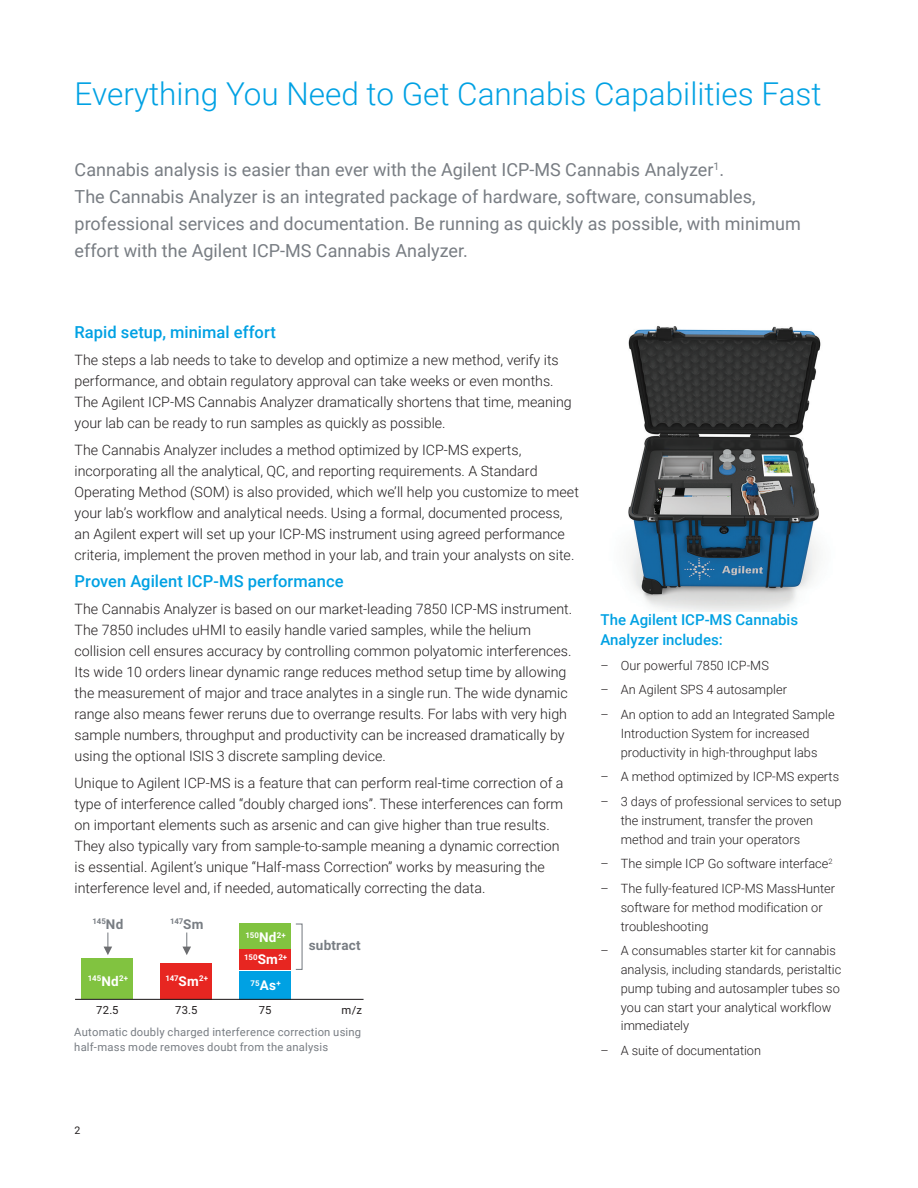
<style>
.page{position:relative;width:918px;height:1188px;background:#fff}
.page>*{position:absolute;margin:0;border:0;box-sizing:border-box;transform-origin:0 0}
.BROCHURE_int_head_bl{font:300 31.5px "Roboto";color:#00a1e3}
.BROCHURE_paragraph_g{font:18px/27px "Roboto";color:#787d83}
.BROCHURE_subhead_blu{font:500 16.5px "Roboto";letter-spacing:.005em;color:#00a1e3}
.BROCHURE_callout_sub{font:500 15px/19.5px "Roboto";color:#00a1e3}
.BROCHURE_text_black{font:300 14.25px/21px "Roboto";color:#231f20}
.t1{font:700 13.5px "Roboto";letter-spacing:.015em;color:#787d83}
.BROCHURE_callout_tex{font:300 12.75px/18.8px "Roboto";color:#231f20}
.BROCHURE_caption_gra{font:11.25px/15px "Roboto";letter-spacing:.02em;color:#787d83}
.t2{font:11.25px "Roboto";color:#231f20}
.t3{font:10.5px "Roboto";color:#231f20}
.t4{font:700 7.8px "Roboto";color:#fff}
.t5{font:700 7.8px "Roboto";letter-spacing:-.015em;color:#787d83}
.s1{font-size:13.5px}
</style>
<div class="page">
<img style="left:628px;top:326px;width:193px;height:286px">
<svg style="left:104px;top:933px;width:8px;height:22px"></svg>
<div style="left:295px;top:923px;width:8px;height:47px;border:1px solid #787d83"></div>
<div style="left:82px;top:959px;width:51px;height:40px;background:#81c340"></div>
<svg style="left:182px;top:933px;width:9px;height:22px"></svg>
<div style="left:161px;top:963px;width:51px;height:36px;background:#e72621"></div>
<div style="left:240px;top:971px;width:51px;height:28px;background:#00a1e3"></div>
<div style="left:240px;top:949px;width:51px;height:21px;background:#e72621"></div>
<div style="left:240px;top:923px;width:51px;height:26px;background:#81c340"></div>
<hr style="left:75px;top:999px;width:289px;height:1px;background:#231f20">
<p class="BROCHURE_int_head_bl" style="left:75px;top:71px;width:749px">Everything You Need to Get Cannabis Capabilities Fast</p>
<p class="BROCHURE_paragraph_g" style="left:75px;top:155px;width:728px">Cannabis analysis is easier than ever with the Agilent ICP-MS Cannabis Analyzer<sup>1</sup>.<br>The Cannabis Analyzer is an integrated package of hardware, software, consumables, professional services and documentation. Be running as quickly as possible, with minimum effort with the Agilent ICP-MS Cannabis Analyzer.</p>
<p class="BROCHURE_subhead_blu" style="left:75px;top:320px;width:203px">Rapid setup, minimal effort</p>
<p class="BROCHURE_text_black" style="left:75px;top:348px;width:499px">The steps a lab needs to take to develop and optimize a new method, verify its performance, and obtain regulatory approval can take weeks or even months.<br>The Agilent ICP-MS Cannabis Analyzer dramatically shortens that time, meaning your lab can be ready to run samples as quickly as possible.</p>
<p class="BROCHURE_text_black" style="left:75px;top:438px;width:506px">The Cannabis Analyzer includes a method optimized by ICP-MS experts, incorporating all the analytical, QC, and reporting requirements. A Standard Operating Method (SOM) is also provided, which we’ll help you customize to meet your lab’s workflow and analytical needs. Using a formal, documented process, an Agilent expert will set up your ICP-MS instrument using agreed performance criteria, implement the proven method in your lab, and train your analysts on site.</p>
<p class="BROCHURE_subhead_blu" style="left:75px;top:569px;width:271px">Proven Agilent ICP-MS performance</p>
<p class="BROCHURE_text_black" style="left:75px;top:597px;width:499px">The Cannabis Analyzer is based on our market-leading 7850 ICP-MS instrument.<br>The 7850 includes uHMI to easily handle varied samples, while the helium collision cell ensures accuracy by controlling common polyatomic interferences.<br>Its wide 10 orders linear dynamic range reduces method setup time by allowing the measurement of major and trace analytes in a single run. The wide dynamic range also means fewer reruns due to overrange results. For labs with very high sample numbers, throughput and productivity can be increased dramatically by using the optional ISIS 3 discrete sampling device.</p>
<p class="BROCHURE_text_black" style="left:75px;top:771px;width:490px">Unique to Agilent ICP-MS is a feature that can perform real-time correction of a type of interference called “doubly charged ions”. These interferences can form on important elements such as arsenic and can give higher than true results.<br>They also typically vary from sample-to-sample meaning a dynamic correction is essential. Agilent’s unique “Half-mass Correction” works by measuring the interference level and, if needed, automatically correcting the data.</p>
<p class="t5" style="left:92px;top:916px;width:33px">145<span class="s1">Nd</span></p>
<p class="t5" style="left:170px;top:916px;width:35px">147<span class="s1">Sm</span></p>
<p class="t4" style="left:88px;top:973px;width:42px">145<span class="s1">Nd</span>2+</p>
<p class="t4" style="left:165px;top:973px;width:44px">147<span class="s1">Sm</span>2+</p>
<p class="t4" style="left:245px;top:930px;width:42px">150<span class="s1">Nd</span>2+</p>
<p class="t4" style="left:244px;top:952px;width:45px">150<span class="s1">Sm</span>2+</p>
<p class="t4" style="left:251px;top:977px;width:31px">75<span class="s1">As</span>+</p>
<p class="t2" style="left:96px;top:1002px;width:24px">72.5</p>
<p class="t2" style="left:175px;top:1002px;width:24px">73.5</p>
<p class="t2" style="left:259px;top:1002px;width:14px">75</p>
<p class="t1" style="left:309px;top:936px;width:53px">subtract</p>
<p class="t2" style="left:342px;top:1002px;width:22px">m/z</p>
<p class="BROCHURE_caption_gra" style="left:74px;top:1024px;width:288px">Automatic doubly charged interference correction using half-mass mode removes doubt from the analysis</p>
<p class="BROCHURE_callout_sub" style="left:601px;top:610px;width:199px">The Agilent ICP-MS Cannabis<br>Analyzer includes:</p>
<p class="BROCHURE_callout_tex" style="left:601px;top:655px;width:170px">– Our powerful 7850 ICP-MS</p>
<p class="BROCHURE_callout_tex" style="left:601px;top:680px;width:188px">– An Agilent SPS 4 autosampler</p>
<p class="BROCHURE_callout_tex" style="left:601px;top:705px;width:236px;text-align:center">– An option to add an Integrated Sample<br>Introduction System for increased productivity in high-throughput labs</p>
<p class="BROCHURE_callout_tex" style="left:601px;top:767px;width:240px">– A method optimized by ICP-MS experts</p>
<p class="BROCHURE_callout_tex" style="left:621px;top:792px;width:222px;text-indent:-20px">– 3 days of professional services to setup the instrument, transfer the proven method and train your operators</p>
<p class="BROCHURE_callout_tex" style="left:601px;top:854px;width:233px">– The simple ICP Go software interface<sup>2</sup></p>
<p class="BROCHURE_callout_tex" style="left:621px;top:879px;width:216px;text-indent:-20px">– The fully-featured ICP-MS MassHunter software for method modification or troubleshooting</p>
<p class="BROCHURE_callout_tex" style="left:621px;top:941px;width:222px;text-indent:-20px">– A consumables starter kit for cannabis analysis, including standards, peristaltic pump tubing and autosampler tubes so you can start your analytical workflow immediately</p>
<p class="BROCHURE_callout_tex" style="left:601px;top:1041px;width:162px">– A suite of documentation</p>
<p class="t3" style="left:75px;top:1123px;width:7px">2</p>
</div>
